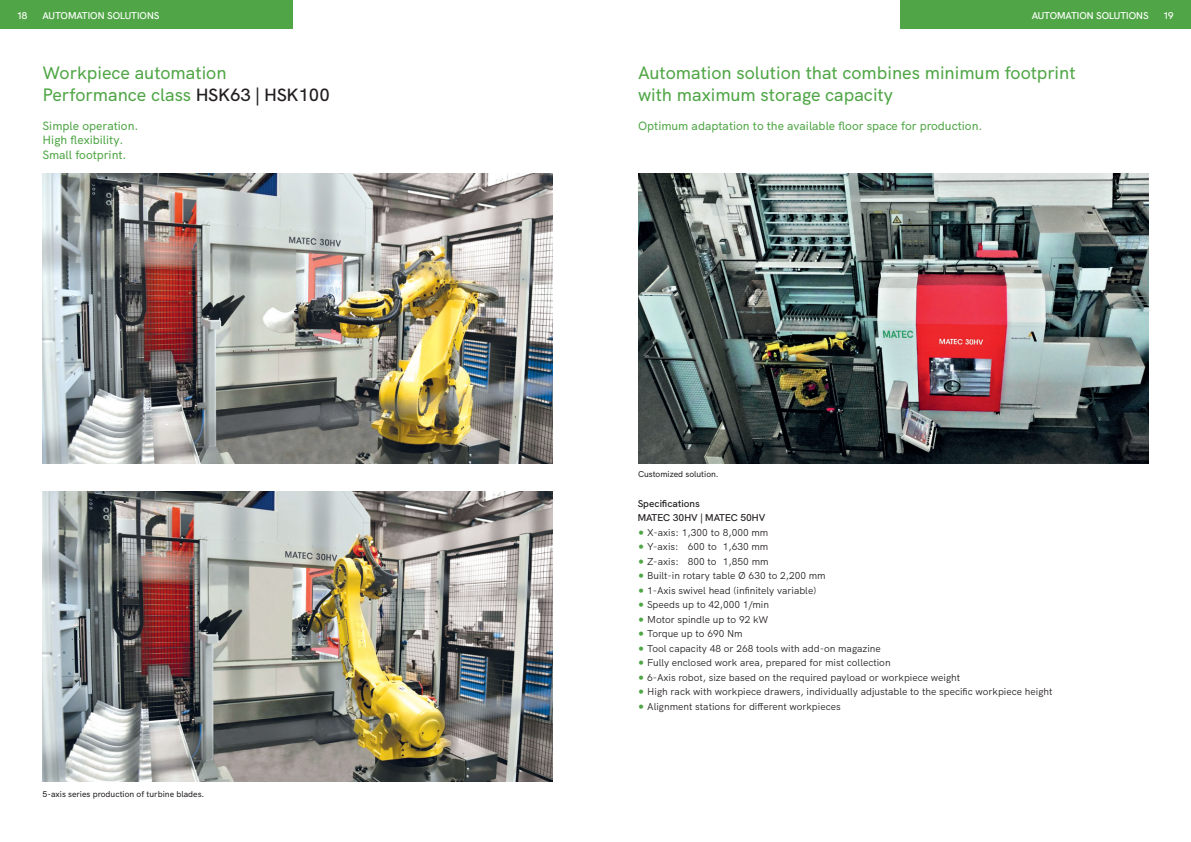
<style>
.page{position:relative;width:1191px;height:842px;background:#fff}
.page>*{position:absolute;margin:0;border:0;box-sizing:border-box;transform-origin:0 0}
.t1{font:500 18px/21.7px "HK Grotesk";color:#50a646}
.t2{font:500 12px/14.5px "HK Grotesk";color:#50a646}
.t3{font:10px/14.5px "HK Grotesk";color:#231f20}
.t4{font:600 10px "HK Grotesk";color:#fff}
.t5{font:600 10px/14.5px "HK Grotesk";color:#231f20}
.t6{font:500 8.5px "HK Grotesk";color:#231f20}
.s1{font-weight:600;color:#231f20}
</style>
<div class="page">
<div style="left:0;top:0;width:292px;height:28px;background:#50a646"></div>
<div style="left:900px;top:0;width:291px;height:28px;background:#50a646"></div>
<img style="left:43px;top:491px;width:510px;height:290px">
<img style="left:43px;top:173px;width:510px;height:290px">
<img style="left:638px;top:173px;width:510px;height:290px">
<p class="t4" style="left:18px;top:8px;width:12px">18</p>
<p class="t4" style="left:43px;top:8px;width:118px">AUTOMATION SOLUTIONS</p>
<p class="t4" style="left:1031px;top:8px;width:118px">AUTOMATION SOLUTIONS</p>
<p class="t4" style="left:1163px;top:8px;width:11px">19</p>
<h1 class="t1" style="left:43px;top:60px;width:289px">Workpiece automation<br>Performance class <span class="s1">HSK63 | HSK100</span></h1>
<p class="t2" style="left:43px;top:117px;width:97px">Simple operation.<br>High flexibility.<br>Small footprint.</p>
<p class="t6" style="left:43px;top:788px;width:163px">5-axis series production of turbine blades.</p>
<h1 class="t1" style="left:638px;top:60px;width:439px">Automation solution that combines minimum footprint with maximum storage capacity</h1>
<p class="t2" style="left:638px;top:117px;width:346px">Optimum adaptation to the available floor space for production.</p>
<p class="t6" style="left:638px;top:467px;width:82px">Customized solution.</p>
<p class="t5" style="left:637px;top:495px;width:129px">Specifications<br>MATEC 30HV | MATEC 50HV</p>
<p class="t3" style="left:647px;top:524px;width:407px">X-axis: 1,300 to 8,000 mm<br>Y-axis: 600 to 1,630 mm<br>Z-axis: 800 to 1,850 mm<br>Built-in rotary table Ø 630 to 2,200 mm<br>1-Axis swivel head (infinitely variable)<br>Speeds up to 42,000 1/min<br>Motor spindle up to 92 kW<br>Torque up to 690 Nm<br>Tool capacity 48 or 268 tools with add-on magazine<br>Fully enclosed work area, prepared for mist collection<br>6-Axis robot, size based on the required payload or workpiece weight<br>High rack with workpiece drawers, individually adjustable to the specific workpiece height Alignment stations for different workpieces</p>
</div>
